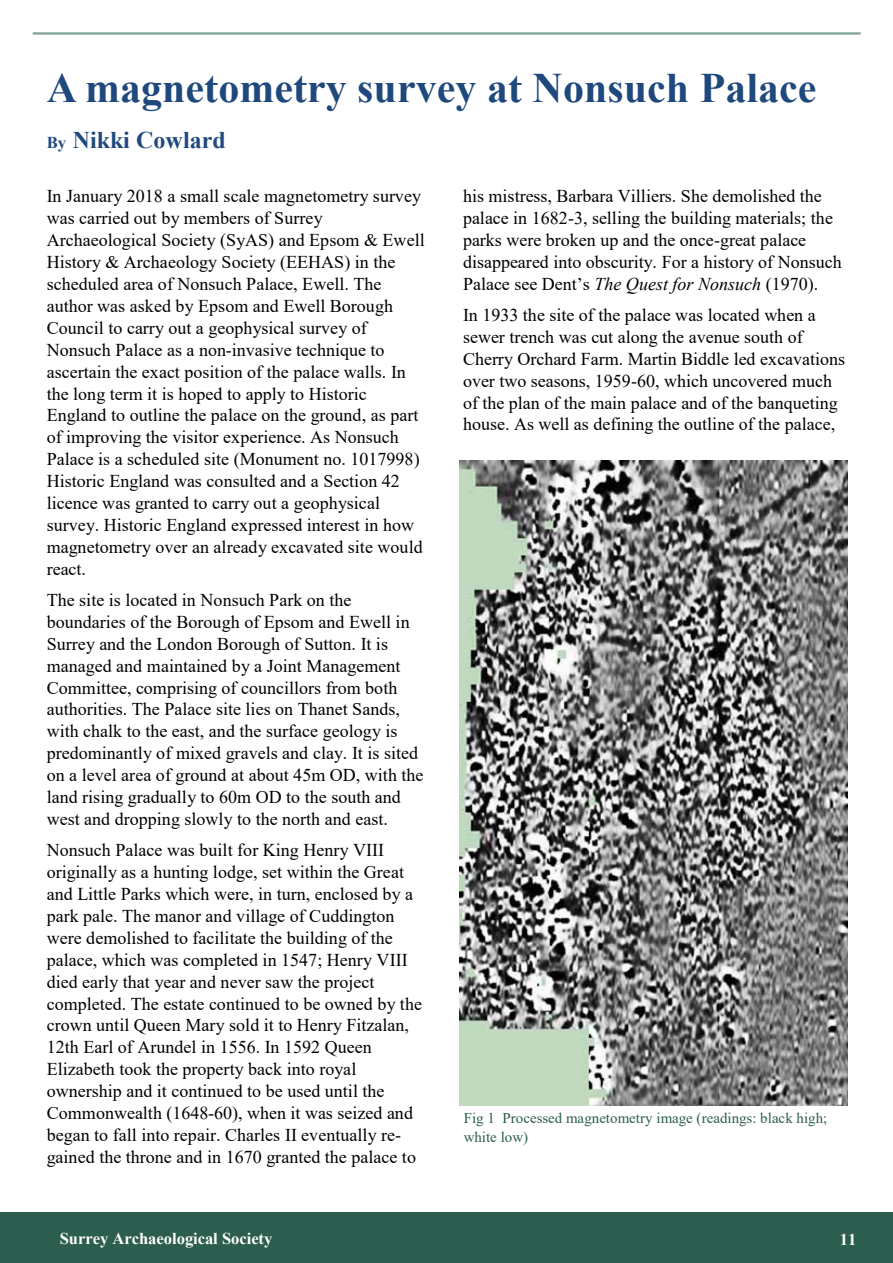
<style>
.page{position:relative;width:893px;height:1263px;background:#fff}
.page>*{position:absolute;margin:0;border:0;box-sizing:border-box;transform-origin:0 0}
.t1{font:700 42px "Times New Roman";color:#1f497d}
.t2{font:700 24px "Times New Roman";color:#1f497d}
.t3{font:18px/21.9px "Times New Roman";color:#000}
.t4{font:700 16.5px "Times New Roman";color:#fff}
.t5{font:15px/18.9px "Times New Roman";color:#2c5e4f}
.s1{font-size:16.5px}
.s2{font-style:italic}
</style>
<div class="page">
<div style="left:0;top:1212px;width:893px;height:51px;background:#2c5e4f"></div>
<hr style="left:33px;top:32px;width:828px;height:3px;background:#7ca295">
<img style="left:459px;top:460px;width:389px;height:646px">
<h1 class="t1" style="left:47px;top:58px;width:771px">A magnetometry survey at Nonsuch Palace</h1>
<h2 class="t2" style="left:47px;top:123px;width:180px"><span class="s1">By</span> Nikki Cowlard</h2>
<p class="t3" style="left:47px;top:185px;width:379px">In January 2018 a small scale magnetometry survey was carried out by members of Surrey Archaeological Society (SyAS) and Epsom &amp; Ewell History &amp; Archaeology Society (EEHAS) in the scheduled area of Nonsuch Palace, Ewell. The author was asked by Epsom and Ewell Borough Council to carry out a geophysical survey of Nonsuch Palace as a non-invasive technique to ascertain the exact position of the palace walls. In the long term it is hoped to apply to Historic England to outline the palace on the ground, as part of improving the visitor experience. As Nonsuch Palace is a scheduled site (Monument no. 1017998)<br>Historic England was consulted and a Section 42 licence was granted to carry out a geophysical survey. Historic England expressed interest in how magnetometry over an already excavated site would react.</p>
<p class="t3" style="left:47px;top:588px;width:378px">The site is located in Nonsuch Park on the boundaries of the Borough of Epsom and Ewell in Surrey and the London Borough of Sutton. It is managed and maintained by a Joint Management Committee, comprising of councillors from both authorities. The Palace site lies on Thanet Sands, with chalk to the east, and the surface geology is predominantly of mixed gravels and clay. It is sited on a level area of ground at about 45m OD, with the land rising gradually to 60m OD to the south and west and dropping slowly to the north and east.</p>
<p class="t3" style="left:47px;top:838px;width:377px">Nonsuch Palace was built for King Henry VIII originally as a hunting lodge, set within the Great and Little Parks which were, in turn, enclosed by a park pale. The manor and village of Cuddington were demolished to facilitate the building of the palace, which was completed in 1547; Henry VIII died early that year and never saw the project completed. The estate continued to be owned by the crown until Queen Mary sold it to Henry Fitzalan, 12th Earl of Arundel in 1556. In 1592 Queen Elizabeth took the property back into royal ownership and it continued to be used until the Commonwealth (1648-60), when it was seized and began to fall into repair. Charles II eventually re&shy;gained the throne and in 1670 granted the palace to</p>
<p class="t3" style="left:463px;top:185px;width:380px">his mistress, Barbara Villiers. She demolished the palace in 1682-3, selling the building materials; the parks were broken up and the once-great palace disappeared into obscurity. For a history of Nonsuch Palace see Dent’s <span class="s2">The Quest for Nonsuch</span> (1970).</p>
<p class="t3" style="left:463px;top:303px;width:384px">In 1933 the site of the palace was located when a sewer trench was cut along the avenue south of Cherry Orchard Farm. Martin Biddle led excavations over two seasons, 1959-60, which uncovered much of the plan of the main palace and of the banqueting house. As well as defining the outline of the palace,</p>
<p class="t5" style="left:464px;top:1108px;width:365px">Fig 1 Processed magnetometry image (readings: black high; white low)</p>
<p class="t4" style="left:60px;top:1227px;width:214px">Surrey Archaeological Society</p>
<p class="t4" style="left:840px;top:1228px;width:18px">11</p>
</div>
